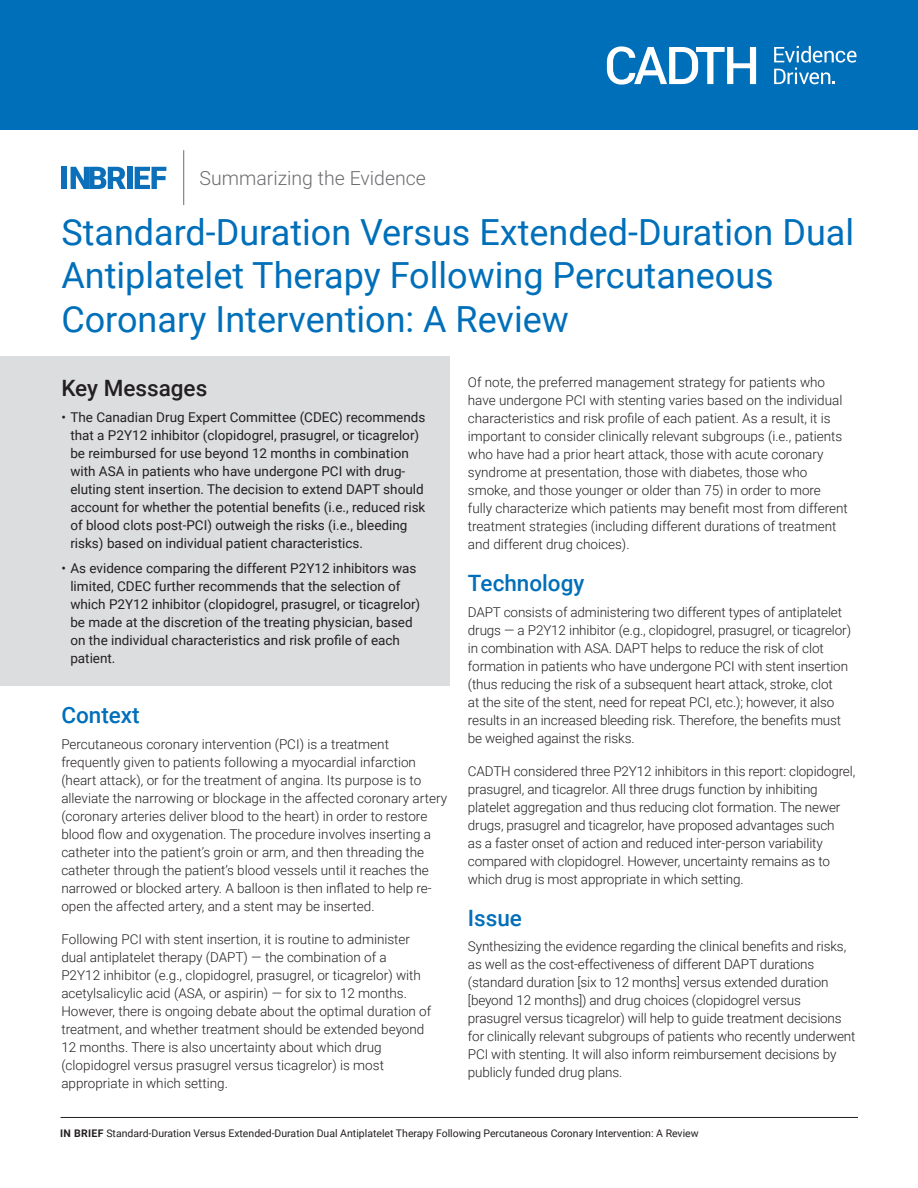
<style>
.page{position:relative;width:918px;height:1188px;background:#fff}
.page>*{position:absolute;margin:0;border:0;box-sizing:border-box;transform-origin:0 0}
.Doc_Title{font:36px/43.2px "Roboto";color:#006fb9}
.Heading{font:500 22.5px "Roboto";color:#006fb9}
.Key_Messages{font:500 22.5px "Roboto";color:#231f20}
.t1{font:300 19.5px "Roboto";color:#6c6d70}
.t2{font:300 13.5px/18px "Roboto";letter-spacing:-.005em;color:#231f20}
.t3{font:13.5px/18px "Roboto";color:#231f20}
.t4{font:10.5px "Roboto";color:#231f20}
.s1{font-weight:700}
</style>
<div class="page">
<hr style="left:61px;top:1117px;width:797px;height:1px;background:#231f20">
<div style="left:0;top:356px;width:450px;height:330px;background:#dcdddf"></div>
<div style="left:127px;top:167px;width:5px;height:22px;background:#0b70b9"></div>
<svg style="left:135px;top:167px;width:31px;height:22px"></svg>
<div style="left:61px;top:167px;width:6px;height:22px;background:#0b70b9"></div>
<svg style="left:71px;top:167px;width:55px;height:22px"></svg>
<hr style="left:183px;top:150px;width:1px;height:55px;background:#6c6d70">
<div style="left:0;top:0;width:918px;height:130px;background:#006fb9"></div>
<svg style="left:607px;top:46px;width:250px;height:39px"></svg>
<p class="t1" style="left:200px;top:164px;width:228px">Summarizing the Evidence</p>
<p class="Doc_Title" style="left:61px;top:209px;width:794px">Standard-Duration Versus Extended-Duration Dual<br>Antiplatelet Therapy Following Percutaneous<br>Coronary Intervention: A Review</p>
<p class="Key_Messages" style="left:61px;top:372px;width:148px">Key Messages</p>
<p class="t3" style="left:70px;top:407px;width:357px;text-indent:-9px">• The Canadian Drug Expert Committee (CDEC) recommends that a P2Y12 inhibitor (clopidogrel, prasugrel, or ticagrelor) be reimbursed for use beyond 12 months in combination with ASA in patients who have undergone PCI with drug&shy;eluting stent insertion. The decision to extend DAPT should account for whether the potential benefits (i.e., reduced risk of blood clots post-PCI) outweigh the risks (i.e., bleeding risks) based on individual patient characteristics.</p>
<p class="t3" style="left:70px;top:559px;width:352px;text-indent:-9px">• As evidence comparing the different P2Y12 inhibitors was limited, CDEC further recommends that the selection of which P2Y12 inhibitor (clopidogrel, prasugrel, or ticagrelor) be made at the discretion of the treating physician, based on the individual characteristics and risk profile of each patient.</p>
<p class="Heading" style="left:61px;top:699px;width:80px">Context</p>
<p class="t2" style="left:61px;top:734px;width:387px">Percutaneous coronary intervention (PCI) is a treatment frequently given to patients following a myocardial infarction (heart attack), or for the treatment of angina. Its purpose is to alleviate the narrowing or blockage in the affected coronary artery (coronary arteries deliver blood to the heart) in order to restore blood flow and oxygenation. The procedure involves inserting a catheter into the patient’s groin or arm, and then threading the catheter through the patient’s blood vessels until it reaches the narrowed or blocked artery. A balloon is then inflated to help re&shy;open the affected artery, and a stent may be inserted.</p>
<p class="t2" style="left:61px;top:929px;width:372px">Following PCI with stent insertion, it is routine to administer dual antiplatelet therapy (DAPT) — the combination of a<br>P2Y12 inhibitor (e.g., clopidogrel, prasugrel, or ticagrelor) with acetylsalicylic acid (ASA, or aspirin) — for six to 12 months.<br>However, there is ongoing debate about the optimal duration of treatment, and whether treatment should be extended beyond 12 months. There is also uncertainty about which drug (clopidogrel versus prasugrel versus ticagrelor) is most appropriate in which setting.</p>
<p class="t2" style="left:468px;top:373px;width:382px">Of note, the preferred management strategy for patients who have undergone PCI with stenting varies based on the individual characteristics and risk profile of each patient. As a result, it is important to consider clinically relevant subgroups (i.e., patients who have had a prior heart attack, those with acute coronary syndrome at presentation, those with diabetes, those who smoke, and those younger or older than 75) in order to more fully characterize which patients may benefit most from different treatment strategies (including different durations of treatment and different drug choices).</p>
<p class="Heading" style="left:468px;top:567px;width:118px">Technology</p>
<p class="t2" style="left:468px;top:602px;width:385px">DAPT consists of administering two different types of antiplatelet drugs — a P2Y12 inhibitor (e.g., clopidogrel, prasugrel, or ticagrelor) in combination with ASA. DAPT helps to reduce the risk of clot formation in patients who have undergone PCI with stent insertion (thus reducing the risk of a subsequent heart attack, stroke, clot<br>at the site of the stent, need for repeat PCI, etc.); however, it also results in an increased bleeding risk. Therefore, the benefits must be weighed against the risks.</p>
<p class="t2" style="left:468px;top:761px;width:389px">CADTH considered three P2Y12 inhibitors in this report: clopidogrel, prasugrel, and ticagrelor. All three drugs function by inhibiting platelet aggregation and thus reducing clot formation. The newer drugs, prasugrel and ticagrelor, have proposed advantages such<br>as a faster onset of action and reduced inter-person variability compared with clopidogrel. However, uncertainty remains as to which drug is most appropriate in which setting.</p>
<p class="Heading" style="left:468px;top:902px;width:56px">Issue</p>
<p class="t2" style="left:468px;top:937px;width:389px">Synthesizing the evidence regarding the clinical benefits and risks, as well as the cost-effectiveness of different DAPT durations (standard duration [six to 12 months] versus extended duration [beyond 12 months]) and drug choices (clopidogrel versus prasugrel versus ticagrelor) will help to guide treatment decisions for clinically relevant subgroups of patients who recently underwent PCI with stenting. It will also inform reimbursement decisions by publicly funded drug plans.</p>
<p class="t4" style="left:60px;top:1126px;width:640px"><span class="s1">IN BRIEF</span> Standard-Duration Versus Extended-Duration Dual Antiplatelet Therapy Following Percutaneous Coronary Intervention: A Review</p>
</div>
